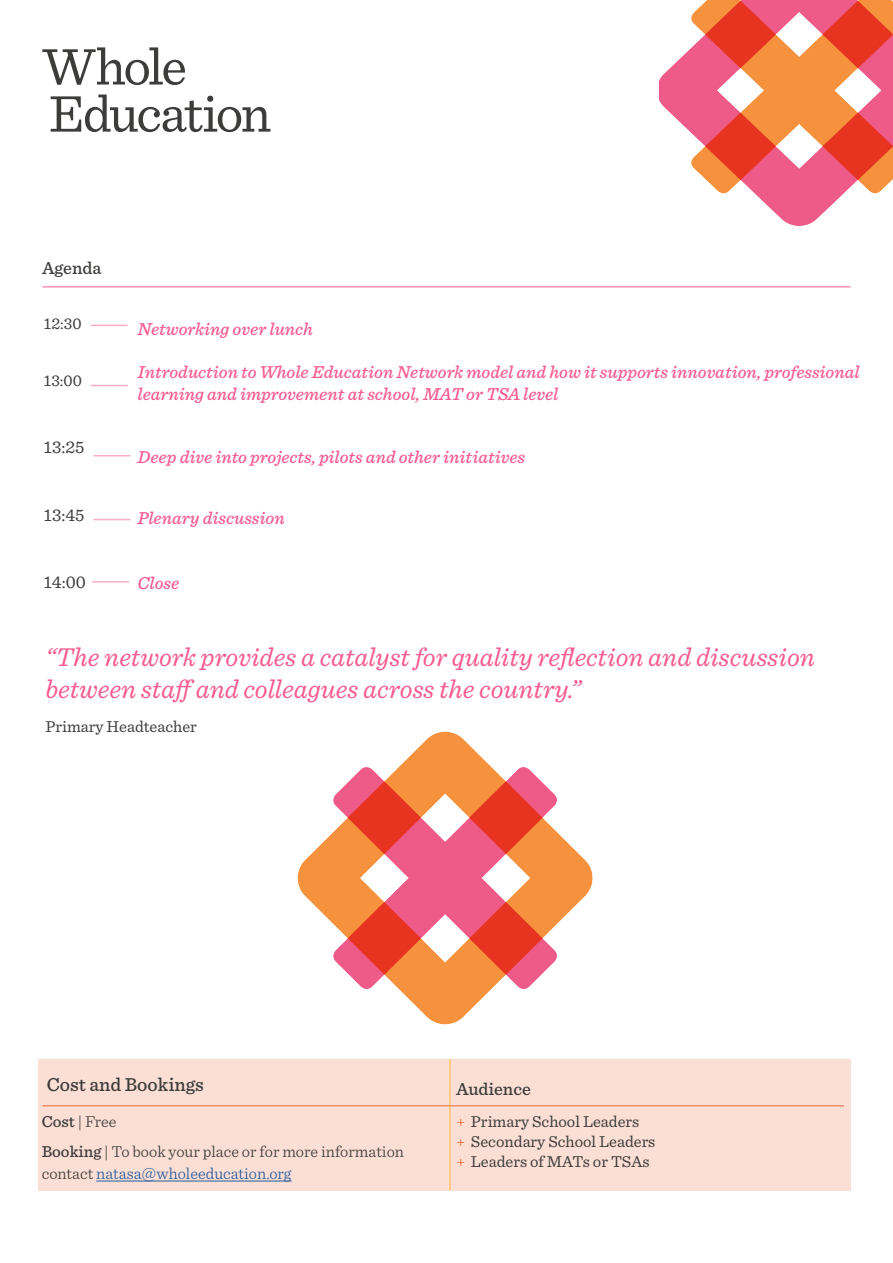
<style>
.page{position:relative;width:893px;height:1263px;background:#fff}
.page>*{position:absolute;margin:0;border:0;box-sizing:border-box;transform-origin:0 0}
.t1{font:54px/47.1px "Sentinel";letter-spacing:-.045em;color:#3c3c3b}
.t2{font:italic 27px/32.4px "Sentinel";color:#f85b8e}
.t3{font:500 19.5px "Sentinel";color:#3c3c3b}
.t4{font:italic 500 18px/21.6px "Sentinel";color:#f85b8e}
.t5{font:18px "Sentinel";color:#3c3c3b}
.t6{font:500 18px "Sentinel";color:#3c3c3b}
.t7{font:16.5px/19.8px "Sentinel";color:#3c3c3b}
.t8{font:300 16.5px/30px "Sentinel";color:#3c3c3b}
.t9{font:300 16.5px "Sentinel";color:#275b9b}
.s1{font-weight:500}
.s2{color:#3c3c3b}
.s3{color:#ec6839}
</style>
<div class="page">
<img style="left:297px;top:731px;width:296px;height:294px">
<div style="left:38px;top:1059px;width:812px;height:132px;background:#fbdfd5"></div>
<hr style="left:96px;top:1180px;width:196px;height:1px;background:#275b9b">
<hr style="left:43px;top:287px;width:807px;height:1px;background:#f85b8e">
<hr style="left:94px;top:519px;width:36px;height:1px;background:#f85b8e">
<hr style="left:91px;top:325px;width:37px;height:1px;background:#f85b8e">
<hr style="left:91px;top:385px;width:37px;height:1px;background:#f85b8e">
<hr style="left:94px;top:455px;width:36px;height:1px;background:#f85b8e">
<hr style="left:92px;top:581px;width:37px;height:2px;background:#f85b8e">
<hr style="left:449px;top:1059px;width:2px;height:131px;background:#ffa900">
<img style="left:659px;top:0;width:234px;height:226px">
<h1 class="t1" style="left:43px;top:40px;width:230px">Whole<br>Education</h1>
<p class="t6" style="left:43px;top:254px;width:60px">Agenda</p>
<p class="t7" style="left:44px;top:312px;width:39px">12:30</p>
<p class="t7" style="left:44px;top:369px;width:40px">13:00</p>
<p class="t5" style="left:44px;top:434px;width:42px">13:25</p>
<p class="t5" style="left:44px;top:501px;width:42px">13:45</p>
<p class="t5" style="left:44px;top:569px;width:43px">14:00</p>
<p class="t4" style="left:137px;top:317px;width:177px">Networking over lunch</p>
<p class="t4" style="left:137px;top:360px;width:724px">Introduction to Whole Education Network model and how it supports innovation, professional learning and improvement at school, MAT or TSA level</p>
<p class="t4" style="left:137px;top:445px;width:389px">Deep dive into projects, pilots and other initiatives</p>
<p class="t4" style="left:137px;top:506px;width:149px">Plenary discussion</p>
<p class="t4" style="left:137px;top:571px;width:43px">Close</p>
<h2 class="t2" style="left:45px;top:639px;width:771px">“The network provides a catalyst for quality reflection and discussion between staff and colleagues across the country.”</h2>
<p class="t7" style="left:45px;top:715px;width:153px">Primary Headteacher</p>
<p class="t3" style="left:47px;top:1069px;width:159px">Cost and Bookings</p>
<p class="t8" style="left:42px;top:1105px;width:364px"><span class="s1">Cost</span> | Free<br><span class="s1">Booking</span> | To book your place or for more information</p>
<p class="t9" style="left:42px;top:1161px;width:251px"><span class="s2">contact</span> natasa@wholeeducation.org</p>
<p class="t6" style="left:456px;top:1076px;width:76px">Audience</p>
<p class="t7" style="left:456px;top:1111px;width:201px"><span class="s3">+</span> Primary School Leaders<br><span class="s3">+</span> Secondary School Leaders <span class="s3">+</span> Leaders of MATs or TSAs</p>
</div>
